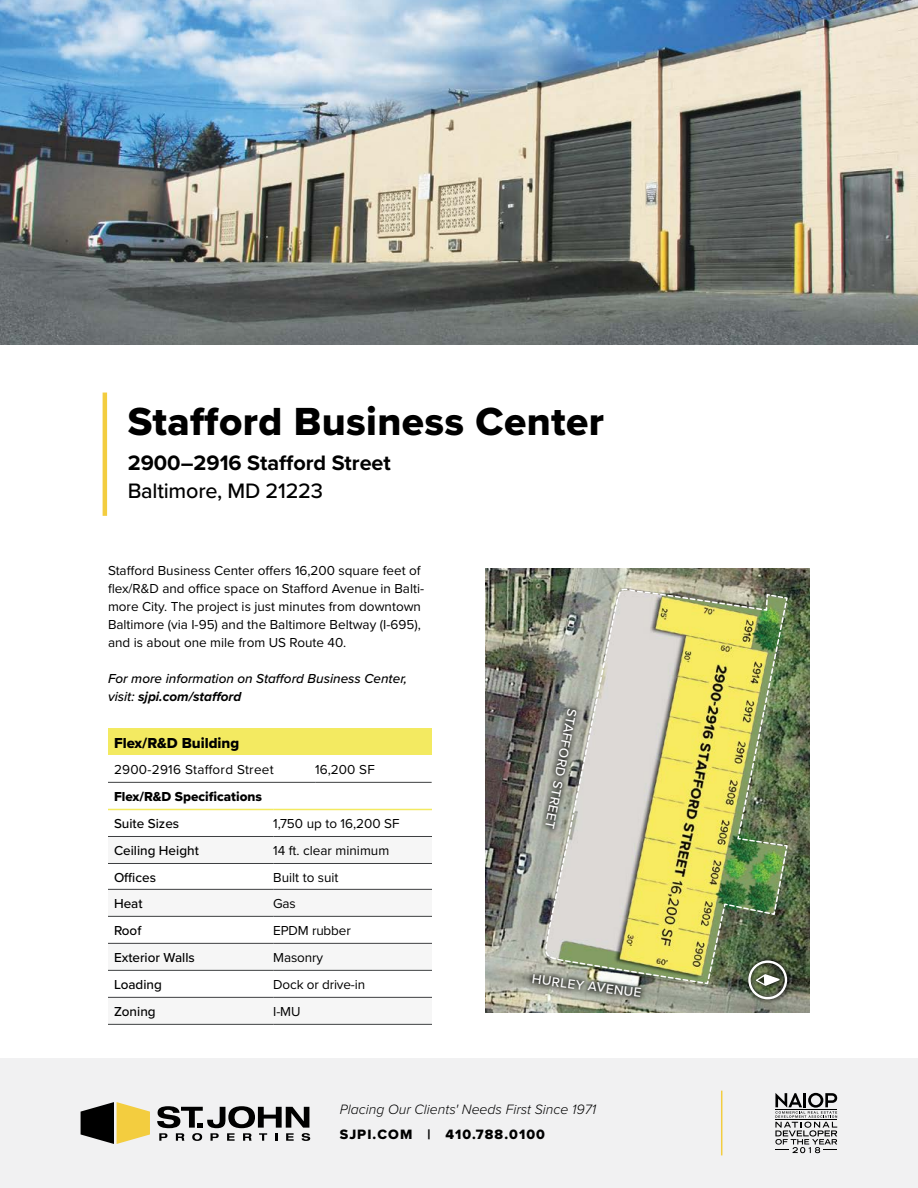
<style>
.page{position:relative;width:918px;height:1188px;background:#fff}
.page>*{position:absolute;margin:0;border:0;box-sizing:border-box;transform-origin:0 0}
.t1{font:40.65px "Proxima Nova Extrabld";letter-spacing:.01em;color:#000}
.t2{font:700 21.6px "Proxima Nova";color:#000}
.t3{font:500 21.6px "Proxima Nova";letter-spacing:-.01em;color:#000}
.t4{font:15px "Proxima Nova Extrabld";color:#000}
.t5{font:italic 300 14.1px "Proxima Nova";color:#000}
.t6{font:14.1px "Proxima Nova Extrabld";letter-spacing:.075em;color:#000}
.t7{font:13.5px/18px "Proxima Nova";color:#000}
.t8{font:italic 500 13.5px/18px "Proxima Nova";color:#000}
.t9{font:500 13.5px "Proxima Nova";color:#000}
.t10{font:500 13.5px "Proxima Nova";color:#fff}
.t11{font:13.5px "Proxima Nova";letter-spacing:.02em;color:#000}
.t12{font:13.5px "Proxima Nova Extrabld";color:#000}
.s1{font-weight:700}
</style>
<div class="page">
<img style="left:0;top:0;width:918px;height:345px">
<img style="left:486px;top:569px;width:324px;height:444px">
<div style="left:527px;top:969px;width:120px;height:34px;background:#000;opacity:.75"></div>
<div style="left:540px;top:703px;width:41px;height:131px;background:#000;opacity:.75"></div>
<div style="left:742px;top:955px;width:51px;height:50px;background:#000;opacity:.75"></div>
<img style="left:545px;top:586px;width:243px;height:413px">
<div style="left:108px;top:728px;width:324px;height:27px;background:#f3ea61"></div>
<hr style="left:108px;top:782px;width:207px;height:1px;background:#3d3f41">
<hr style="left:315px;top:782px;width:117px;height:1px;background:#3d3f41">
<svg style="left:108px;top:810px;width:324px;height:1px"></svg>
<svg style="left:108px;top:862px;width:324px;height:162px;fill:#f6f6f6"></svg>
<hr style="left:108px;top:836px;width:165px;height:1px;background:#3d3f41">
<hr style="left:273px;top:836px;width:159px;height:1px;background:#3d3f41">
<hr style="left:108px;top:863px;width:165px;height:1px;background:#3d3f41">
<hr style="left:273px;top:863px;width:159px;height:1px;background:#3d3f41">
<hr style="left:108px;top:889px;width:165px;height:1px;background:#3d3f41">
<hr style="left:273px;top:889px;width:159px;height:1px;background:#3d3f41">
<hr style="left:108px;top:916px;width:165px;height:1px;background:#3d3f41">
<hr style="left:273px;top:916px;width:159px;height:1px;background:#3d3f41">
<hr style="left:108px;top:943px;width:165px;height:1px;background:#3d3f41">
<hr style="left:273px;top:943px;width:159px;height:1px;background:#3d3f41">
<hr style="left:108px;top:970px;width:165px;height:1px;background:#3d3f41">
<hr style="left:273px;top:970px;width:159px;height:1px;background:#3d3f41">
<hr style="left:108px;top:997px;width:165px;height:1px;background:#3d3f41">
<hr style="left:273px;top:997px;width:159px;height:1px;background:#3d3f41">
<hr style="left:108px;top:1024px;width:165px;height:1px;background:#3d3f41">
<hr style="left:273px;top:1024px;width:159px;height:1px;background:#3d3f41">
<hr style="left:108px;top:809px;width:165px;height:1px;background:#f3ea61">
<hr style="left:273px;top:809px;width:159px;height:1px;background:#f3ea61">
<div style="left:0;top:1058px;width:918px;height:130px;background:#f1f1f2"></div>
<svg style="left:81px;top:1102px;width:69px;height:42px"></svg>
<svg style="left:157px;top:1106px;width:153px;height:35px"></svg>
<hr style="left:721px;top:1091px;width:1px;height:64px;background:#f3cd3f">
<svg style="left:775px;top:1093px;width:62px;height:60px"></svg>
<hr style="left:103px;top:393px;width:4px;height:123px;background:#f3cd3f">
<h1 class="t1" style="left:128px;top:391px;width:478px">Stafford Business Center</h1>
<h2 class="t2" style="left:128px;top:446px;width:265px">2900–2916 Stafford Street</h2>
<h2 class="t3" style="left:128px;top:475px;width:197px">Baltimore, MD 21223</h2>
<p class="t7" style="left:108px;top:560px;width:318px">Stafford Business Center offers 16,200 square feet of flex/R&amp;D and office space on Stafford Avenue in Balti&shy;more City. The project is just minutes from downtown Baltimore (via I-95) and the Baltimore Beltway (I-695), and is about one mile from US Route 40.</p>
<p class="t8" style="left:108px;top:669px;width:300px">For more information on Stafford Business Center, visit: <span class="s1">sjpi.com/stafford</span></p>
<p class="t4" style="left:114px;top:732px;width:127px">Flex/R&amp;D Building</p>
<p class="t11" style="left:114px;top:760px;width:161px">2900-2916 Stafford Street</p>
<p class="t7" style="left:315px;top:760px;width:61px">16,200 SF</p>
<p class="t12" style="left:114px;top:787px;width:150px">Flex/R&amp;D Specifications</p>
<p class="t9" style="left:114px;top:814px;width:67px">Suite Sizes</p>
<p class="t7" style="left:273px;top:814px;width:128px">1,750 up to 16,200 SF</p>
<p class="t9" style="left:114px;top:841px;width:86px">Ceiling Height</p>
<p class="t7" style="left:273px;top:841px;width:118px">14 ft. clear minimum</p>
<p class="t9" style="left:114px;top:867px;width:44px">Offices</p>
<p class="t7" style="left:273px;top:868px;width:67px">Built to suit</p>
<p class="t9" style="left:114px;top:894px;width:30px">Heat</p>
<p class="t7" style="left:273px;top:894px;width:24px">Gas</p>
<p class="t9" style="left:114px;top:921px;width:29px">Roof</p>
<p class="t7" style="left:273px;top:921px;width:79px">EPDM rubber</p>
<p class="t9" style="left:114px;top:948px;width:82px">Exterior Walls</p>
<p class="t7" style="left:273px;top:948px;width:51px">Masonry</p>
<p class="t9" style="left:114px;top:975px;width:49px">Loading</p>
<p class="t7" style="left:273px;top:975px;width:93px">Dock or drive-in</p>
<p class="t9" style="left:114px;top:1002px;width:43px">Zoning</p>
<p class="t7" style="left:273px;top:1002px;width:29px">I-MU</p>
<p class="t10" style="left:583px;top:710px;width:124px;rotate:101deg">STAFFORD STREET</p>
<p class="t10" style="left:533px;top:969px;width:112px;rotate:7deg">HURLEY AVENUE</p>
<p class="t5" style="left:340px;top:1098px;width:258px">Placing Our Clients' Needs First Since 1971</p>
<p class="t6" style="left:340px;top:1124px;width:207px">SJPI.COM | 410.788.0100</p>
</div>
